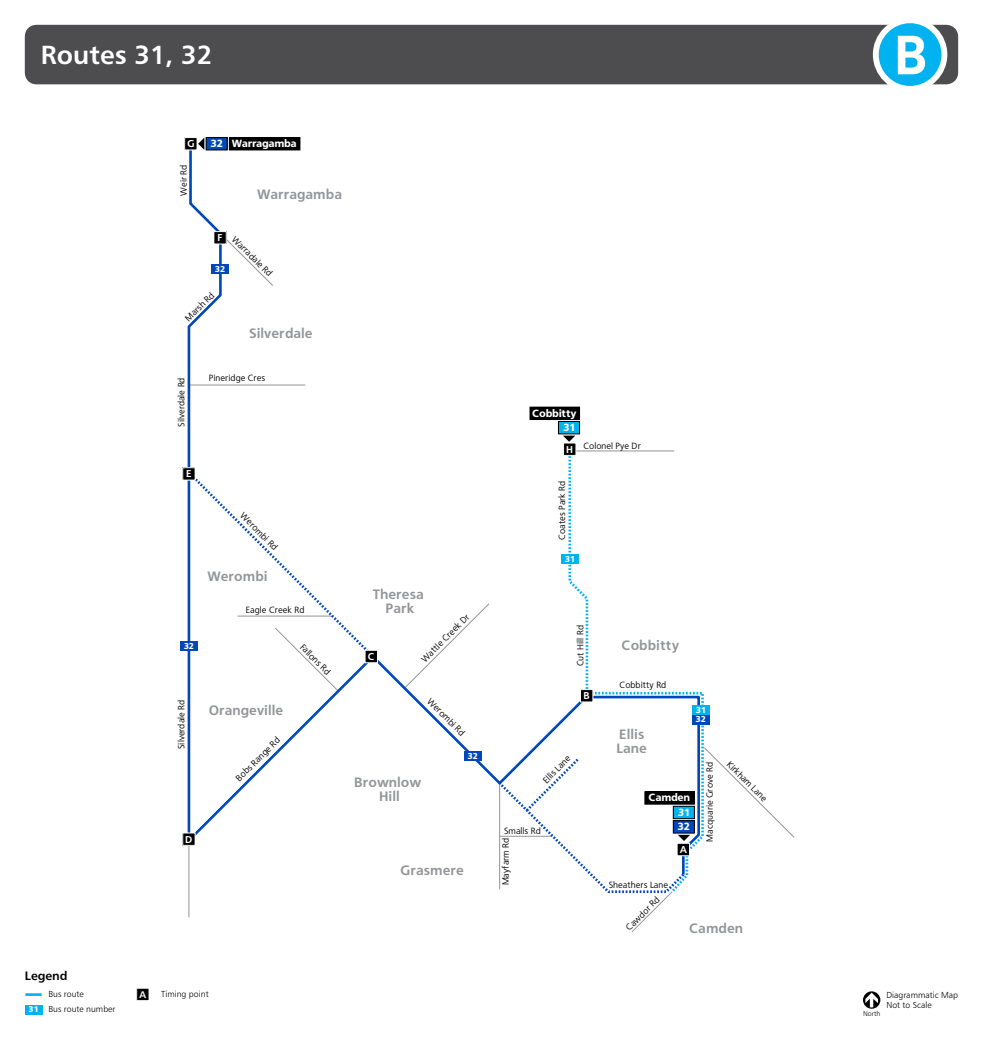
<style>
.page{position:relative;width:983px;height:1042px;background:#fff}
.page>*{position:absolute;margin:0;border:0;box-sizing:border-box;transform-origin:0 0}
.t1{font:500 26.25px "Trans Text Md";color:#fff}
.t2{font:500 13.12px/14px "Trans Text";color:#939598;text-align:center}
.t3{font:500 12.25px "Trans Text Md";color:#000}
.t4{font:700 10.15px/14.5px "Trans Text";color:#fff;text-align:justify}
.t5{font:500 9.62px "Trans Text";color:#fff}
.t6{font:500 9.62px "Trans Text Md";color:#fff}
.t7{font:300 8.75px "Trans Text";color:#000}
.t8{font:300 8.75px/9.6px "Trans Text Lt";color:#000}
.t9{font:700 8.4px/9.8px "Trans Text";color:#fff}
.t10{font:700 8.4px "Trans Text Bd";color:#fff}
.t11{font:300 7px "Trans Text Lt";color:#000}
</style>
<div class="page">
<hr style="left:188px;top:841px;width:1px;height:76px;background:#939598">
<svg style="left:705px;top:748px;width:89px;height:90px"></svg>
<svg style="left:701px;top:691px;width:4px;height:149px"></svg>
<svg style="left:187px;top:141px;width:514px;height:736px"></svg>
<svg style="left:187px;top:469px;width:189px;height:223px"></svg>
<div style="left:211px;top:264px;width:18px;height:10px;background:#0047ba"></div>
<div style="left:180px;top:641px;width:17px;height:10px;background:#0047ba"></div>
<div style="left:561px;top:554px;width:17px;height:10px;background:#00b3f0"></div>
<div style="left:691px;top:705px;width:18px;height:10px;background:#00b3f0"></div>
<div style="left:691px;top:714px;width:18px;height:10px;background:#0047ba"></div>
<div style="left:464px;top:751px;width:17px;height:10px;background:#0047ba"></div>
<div style="left:558px;top:421px;width:21px;height:13px;background:#00b3f0"></div>
<div style="left:558px;top:421px;width:22px;height:13px;border:1px solid #000"></div>
<div style="left:530px;top:407px;width:49px;height:12px;background:#000"></div>
<div style="left:529px;top:407px;width:51px;height:13px;border:1px solid #000"></div>
<svg style="left:562px;top:436px;width:13px;height:6px"></svg>
<div style="left:229px;top:138px;width:71px;height:12px;background:#000"></div>
<div style="left:229px;top:137px;width:71px;height:13px;border:1px solid #000"></div>
<div style="left:206px;top:138px;width:21px;height:12px;background:#0047ba"></div>
<div style="left:206px;top:137px;width:21px;height:13px;border:1px solid #000"></div>
<svg style="left:198px;top:138px;width:6px;height:12px"></svg>
<div style="left:644px;top:792px;width:50px;height:12px;background:#000"></div>
<div style="left:644px;top:791px;width:50px;height:13px;border:1px solid #000"></div>
<div style="left:673px;top:806px;width:21px;height:12px;background:#00b3f0"></div>
<div style="left:672px;top:806px;width:22px;height:13px;border:1px solid #000"></div>
<svg style="left:496px;top:756px;width:194px;height:176px"></svg>
<div style="left:673px;top:820px;width:21px;height:13px;background:#0047ba"></div>
<div style="left:672px;top:820px;width:22px;height:13px;border:1px solid #000"></div>
<div style="left:563px;top:443px;width:12px;height:12px;background:#000"></div>
<div style="left:563px;top:442px;width:13px;height:14px;border:1px solid #fff"></div>
<div style="left:580px;top:689px;width:12px;height:13px;background:#000"></div>
<div style="left:580px;top:689px;width:13px;height:13px;border:1px solid #fff"></div>
<div style="left:677px;top:843px;width:12px;height:13px;background:#000"></div>
<div style="left:676px;top:843px;width:13px;height:13px;border:1px solid #fff"></div>
<div style="left:365px;top:650px;width:12px;height:13px;background:#000"></div>
<div style="left:364px;top:650px;width:14px;height:13px;border:1px solid #fff"></div>
<div style="left:183px;top:833px;width:12px;height:12px;background:#000"></div>
<div style="left:182px;top:832px;width:13px;height:14px;border:1px solid #fff"></div>
<div style="left:183px;top:468px;width:12px;height:12px;background:#000"></div>
<div style="left:182px;top:467px;width:13px;height:13px;border:1px solid #fff"></div>
<div style="left:214px;top:232px;width:12px;height:12px;background:#000"></div>
<div style="left:213px;top:231px;width:14px;height:13px;border:1px solid #fff"></div>
<div style="left:185px;top:138px;width:12px;height:12px;background:#000"></div>
<div style="left:184px;top:137px;width:13px;height:13px;border:1px solid #fff"></div>
<svg style="left:863px;top:991px;width:17px;height:17px"></svg>
<hr style="left:25px;top:993px;width:17px;height:3px;background:#00b3f0">
<div style="left:25px;top:1004px;width:17px;height:10px;background:#00b3f0"></div>
<div style="left:137px;top:988px;width:12px;height:12px;background:#000"></div>
<div style="left:136px;top:988px;width:13px;height:13px;border:1px solid #fff"></div>
<div style="left:25px;top:25px;width:932px;height:59px;background:#4d4d4f;border-radius:12px"></div>
<svg style="left:872px;top:23px;width:75px;height:63px;background:#6bc3e2"></svg>
<h1 class="t1" style="left:41px;top:38px;width:173px">Routes 31, 32</h1>
<p class="t5" style="left:187px;top:138px;width:9px">G</p>
<p class="t7" style="left:178px;top:196px;width:33px;rotate:-90deg">Weir Rd</p>
<p class="t4" style="left:210px;top:136px;width:88px">32 Warragamba</p>
<h2 class="t2" style="left:257px;top:187px;width:86px">Warragamba</h2>
<p class="t5" style="left:217px;top:232px;width:6px">F</p>
<p class="t7" style="left:237px;top:234px;width:55px;rotate:45deg">W arradale Rd</p>
<p class="t9" style="left:215px;top:264px;width:12px">32</p>
<p class="t7" style="left:183px;top:316px;width:38px;rotate:-45deg">Marsh Rd</p>
<h2 class="t2" style="left:249px;top:326px;width:65px">Silverdale</h2>
<p class="t7" style="left:176px;top:427px;width:51px;rotate:-90deg">Silverdale Rd</p>
<p class="t7" style="left:209px;top:373px;width:58px">Pineridge Cres</p>
<p class="t5" style="left:186px;top:468px;width:7px">E</p>
<p class="t9" style="left:184px;top:641px;width:12px">32</p>
<p class="t7" style="left:176px;top:749px;width:51px;rotate:-90deg">Silverdale Rd</p>
<p class="t7" style="left:245px;top:510px;width:50px;rotate:45deg">W erombi Rd</p>
<h2 class="t2" style="left:207px;top:569px;width:62px">Werombi</h2>
<p class="t7" style="left:246px;top:604px;width:60px">Eagle Creek Rd</p>
<h2 class="t2" style="left:209px;top:703px;width:76px">Orangeville</h2>
<p class="t7" style="left:233px;top:776px;width:60px;rotate:-45deg">Bobs Range Rd</p>
<p class="t7" style="left:305px;top:642px;width:40px;rotate:45deg">Fallons Rd</p>
<p class="t5" style="left:185px;top:833px;width:9px">D</p>
<h2 class="t2" style="left:373px;top:587px;width:52px">Theresa<br>Park</h2>
<p class="t7" style="left:419px;top:657px;width:65px;rotate:-45deg">W attle Creek Dr</p>
<p class="t5" style="left:368px;top:650px;width:8px">C</p>
<p class="t7" style="left:432px;top:696px;width:50px;rotate:45deg">W erombi Rd</p>
<h2 class="t2" style="left:354px;top:775px;width:69px">Brownlow<br>Hill</h2>
<p class="t9" style="left:467px;top:751px;width:12px">32</p>
<h2 class="t2" style="left:400px;top:862px;width:65px">Grasmere</h2>
<h3 class="t3" style="left:25px;top:967px;width:44px">Legend</h3>
<p class="t10" style="left:29px;top:1004px;width:12px">31</p>
<p class="t8" style="left:48px;top:989px;width:37px">Bus route</p>
<p class="t8" style="left:161px;top:989px;width:49px">Timing point</p>
<p class="t8" style="left:48px;top:1004px;width:69px">Bus route number</p>
<p class="t6" style="left:139px;top:988px;width:8px">A</p>
<p class="t4" style="left:532px;top:406px;width:46px">Cobbitty</p>
<p class="t4" style="left:563px;top:420px;width:13px">31</p>
<p class="t5" style="left:566px;top:443px;width:8px">H</p>
<p class="t7" style="left:583px;top:441px;width:59px">Colonel Pye Dr</p>
<p class="t7" style="left:556px;top:540px;width:61px;rotate:-90deg">Coates Park Rd</p>
<p class="t9" style="left:564px;top:554px;width:11px">31</p>
<p class="t7" style="left:574px;top:666px;width:42px;rotate:-90deg">Cut Hill Rd</p>
<p class="t5" style="left:583px;top:690px;width:8px">B</p>
<h2 class="t2" style="left:621px;top:638px;width:59px">Cobbitty</h2>
<p class="t7" style="left:619px;top:680px;width:48px">Cobbitty Rd</p>
<h2 class="t2" style="left:616px;top:726px;width:32px;text-align:left">Ellis<br>Lane</h2>
<p class="t9" style="left:695px;top:704px;width:12px">31<br>32</p>
<p class="t7" style="left:540px;top:777px;width:36px;rotate:-45deg">Ellis Lane</p>
<p class="t7" style="left:731px;top:759px;width:54px;rotate:45deg">Kirkham Lane</p>
<p class="t7" style="left:704px;top:842px;width:81px;rotate:-90deg">Macquarie Grove Rd</p>
<p class="t4" style="left:677px;top:790px;width:14px;text-indent:-29px">Camden 31<br>32</p>
<p class="t7" style="left:504px;top:826px;width:38px">Smalls Rd</p>
<p class="t7" style="left:500px;top:885px;width:49px;rotate:-90deg">Mayfarm Rd</p>
<p class="t5" style="left:679px;top:843px;width:9px">A</p>
<p class="t7" style="left:608px;top:879px;width:61px">Sheathers Lane</p>
<p class="t7" style="left:623px;top:925px;width:45px;rotate:-45deg">Cawdor Rd</p>
<h2 class="t2" style="left:688px;top:921px;width:56px">Camden</h2>
<p class="t8" style="left:886px;top:990px;width:73px">Diagrammatic Map<br>Not to Scale</p>
<p class="t11" style="left:862px;top:1009px;width:19px">North</p>
</div>
